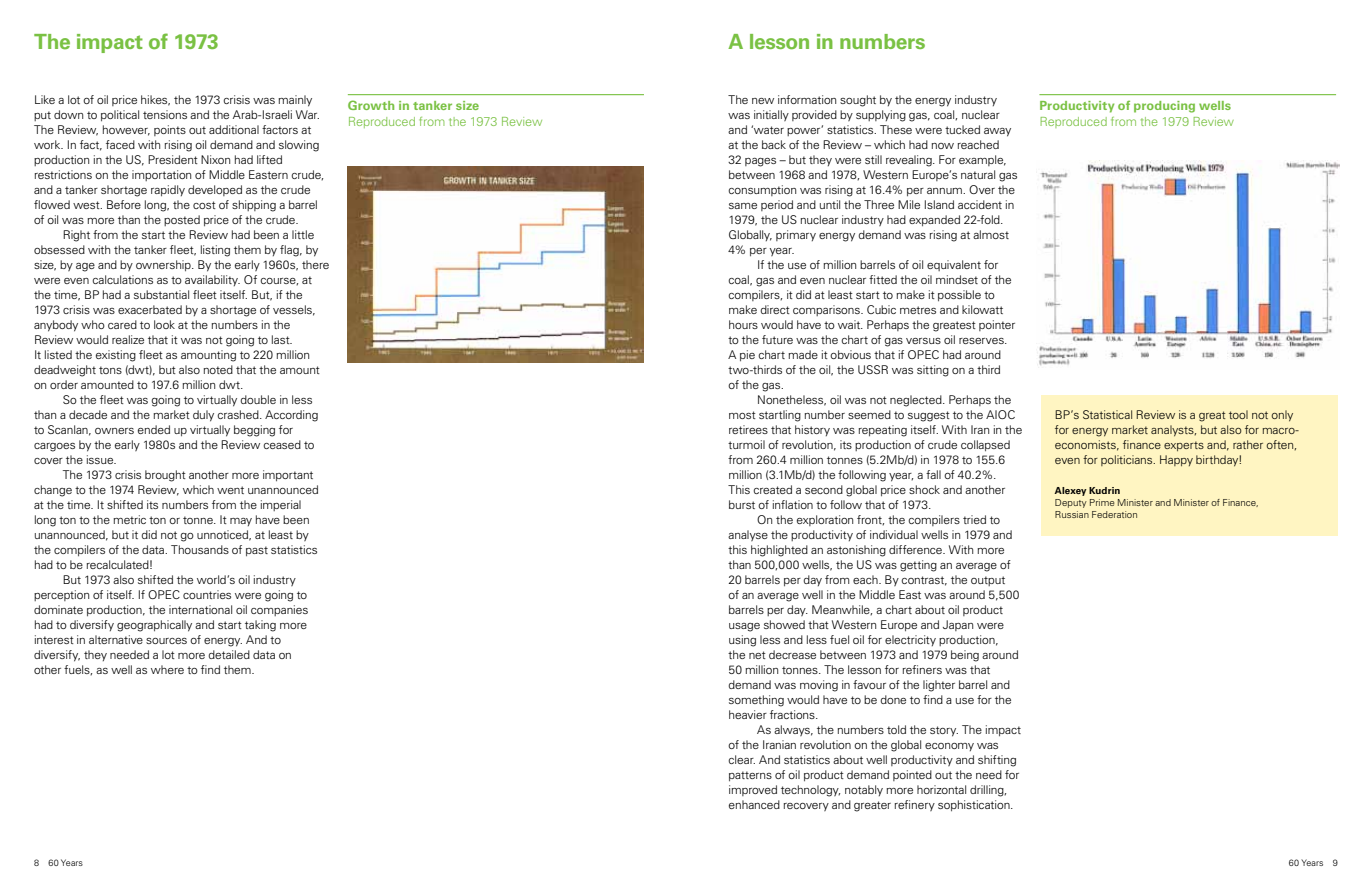
<style>
.page{position:relative;width:1372px;height:893px;background:#fff}
.page>*{position:absolute;margin:0;border:0;box-sizing:border-box;transform-origin:0 0}
.t1{font:700 21px "Univers GT";letter-spacing:-.02em;color:#7ac143}
.t2{font:300 12.75px "Univers GT";letter-spacing:-.01em;color:#7ac143}
.t3{font:700 12.75px "Univers GT";letter-spacing:.005em;color:#7ac143}
.t4{font:300 12px/15px "Univers GT";letter-spacing:-.005em;color:#000}
.t5{font:300 9.75px/12px "Univers GT";color:#000}
.t6{font:700 9.75px "Univers GT";letter-spacing:.01em;color:#000}
.t7{font:300 9px "Univers GT";letter-spacing:.005em;color:#000}
</style>
<div class="page">
<img style="left:1036px;top:160px;width:302px;height:208px">
<hr style="left:1039px;top:94px;width:296px;height:1px;background:#7ac143">
<div style="left:1041px;top:395px;width:296px;height:141px;background:#fff5c2"></div>
<img style="left:348px;top:167px;width:296px;height:196px">
<hr style="left:348px;top:94px;width:296px;height:1px;background:#7ac143">
<h1 class="t1" style="left:34px;top:30px;width:186px">The impact of 1973</h1>
<p class="t4" style="left:34px;top:92px;width:292px">Like a lot of oil price hikes, the 1973 crisis was mainly put down to political tensions and the Arab-Israeli War.<br>The Review, however, points out additional factors at work. In fact, faced with rising oil demand and slowing production in the US, President Nixon had lifted restrictions on the importation of Middle Eastern crude, and a tanker shortage rapidly developed as the crude flowed west. Before long, the cost of shipping a barrel of oil was more than the posted price of the crude.</p>
<p class="t4" style="left:34px;top:227px;width:297px;text-indent:29px">Right from the start the Review had been a little obsessed with the tanker fleet, listing them by flag, by size, by age and by ownership. By the early 1960s, there were even calculations as to availability. Of course, at the time, BP had a substantial fleet itself. But, if the 1973 crisis was exacerbated by a shortage of vessels, anybody who cared to look at the numbers in the Review would realize that it was not going to last.<br>It listed the existing fleet as amounting to 220 million deadweight tons (dwt), but also noted that the amount on order amounted to 197.6 million dwt.</p>
<p class="t4" style="left:34px;top:392px;width:286px;text-indent:29px">So the fleet was going to virtually double in less than a decade and the market duly crashed. According to Scanlan, owners ended up virtually begging for cargoes by the early 1980s and the Review ceased to cover the issue.</p>
<p class="t4" style="left:63px;top:467px;width:252px">The 1973 crisis brought another more important</p>
<p class="t4" style="left:34px;top:482px;width:286px">change to the 1974 Review, which went unannounced</p>
<p class="t4" style="left:34px;top:497px;width:269px">at the time. It shifted its numbers from the imperial</p>
<p class="t4" style="left:34px;top:512px;width:277px">long ton to the metric ton or tonne. It may have been</p>
<p class="t4" style="left:34px;top:527px;width:276px">unannounced, but it did not go unnoticed, at least by</p>
<p class="t4" style="left:34px;top:542px;width:285px">the compilers of the data. Thousands of past statistics</p>
<p class="t4" style="left:34px;top:557px;width:121px">had to be recalculated!</p>
<p class="t4" style="left:63px;top:572px;width:235px">But 1973 also shifted the world’s oil industry</p>
<p class="t4" style="left:34px;top:587px;width:275px">perception of itself. If OPEC countries were going to</p>
<p class="t4" style="left:34px;top:602px;width:276px">dominate production, the international oil companies</p>
<p class="t4" style="left:34px;top:617px;width:275px">had to diversify geographically and start taking more</p>
<p class="t4" style="left:34px;top:632px;width:248px">interest in alternative sources of energy. And to</p>
<p class="t4" style="left:34px;top:647px;width:259px">diversify, they needed a lot more detailed data on</p>
<p class="t4" style="left:34px;top:662px;width:222px">other fuels, as well as where to find them.</p>
<p class="t3" style="left:348px;top:98px;width:133px">Growth in tanker size</p>
<p class="t2" style="left:348px;top:114px;width:196px">Reproduced from the 1973 Review</p>
<h1 class="t1" style="left:728px;top:30px;width:199px">A lesson in numbers</h1>
<p class="t4" style="left:728px;top:92px;width:270px">The new information sought by the energy industry</p>
<p class="t4" style="left:728px;top:107px;width:273px">was initially provided by supplying gas, coal, nuclear</p>
<p class="t4" style="left:728px;top:122px;width:284px">and ‘water power’ statistics. These were tucked away</p>
<p class="t4" style="left:728px;top:137px;width:272px">at the back of the Review – which had now reached</p>
<p class="t4" style="left:728px;top:152px;width:280px">32 pages – but they were still revealing. For example,</p>
<p class="t4" style="left:728px;top:167px;width:291px">between 1968 and 1978, Western Europe’s natural gas</p>
<p class="t4" style="left:728px;top:182px;width:288px">consumption was rising at 16.4% per annum. Over the</p>
<p class="t4" style="left:728px;top:197px;width:287px">same period and until the Three Mile Island accident in</p>
<p class="t4" style="left:728px;top:212px;width:276px">1979, the US nuclear industry had expanded 22-fold.</p>
<p class="t4" style="left:728px;top:227px;width:282px">Globally, primary energy demand was rising at almost</p>
<p class="t4" style="left:728px;top:242px;width:68px">4% per year.</p>
<p class="t4" style="left:757px;top:257px;width:242px">If the use of million barrels of oil equivalent for</p>
<p class="t4" style="left:728px;top:272px;width:285px">coal, gas and even nuclear fitted the oil mindset of the</p>
<p class="t4" style="left:728px;top:287px;width:268px">compilers, it did at least start to make it possible to</p>
<p class="t4" style="left:728px;top:302px;width:276px">make direct comparisons. Cubic metres and kilowatt</p>
<p class="t4" style="left:728px;top:317px;width:288px">hours would have to wait. Perhaps the greatest pointer</p>
<p class="t4" style="left:728px;top:332px;width:280px">to the future was the chart of gas versus oil reserves.</p>
<p class="t4" style="left:728px;top:347px;width:274px">A pie chart made it obvious that if OPEC had around</p>
<p class="t4" style="left:728px;top:362px;width:274px">two-thirds of the oil, the USSR was sitting on a third</p>
<p class="t4" style="left:728px;top:377px;width:57px">of the gas.</p>
<p class="t4" style="left:757px;top:392px;width:256px">Nonetheless, oil was not neglected. Perhaps the</p>
<p class="t4" style="left:728px;top:407px;width:288px">most startling number seemed to suggest to the AIOC</p>
<p class="t4" style="left:728px;top:422px;width:295px">retirees that history was repeating itself. With Iran in the</p>
<p class="t4" style="left:728px;top:437px;width:283px">turmoil of revolution, its production of crude collapsed</p>
<p class="t4" style="left:728px;top:452px;width:278px">from 260.4 million tonnes (5.2Mb/d) in 1978 to 155.6</p>
<p class="t4" style="left:728px;top:467px;width:269px">million (3.1Mb/d) the following year, a fall of 40.2%.</p>
<p class="t4" style="left:728px;top:482px;width:278px">This created a second global price shock and another</p>
<p class="t4" style="left:728px;top:497px;width:204px">burst of inflation to follow that of 1973.</p>
<p class="t4" style="left:757px;top:512px;width:244px">On the exploration front, the compilers tried to</p>
<p class="t4" style="left:728px;top:527px;width:285px">analyse the productivity of individual wells in 1979 and</p>
<p class="t4" style="left:728px;top:542px;width:278px">this highlighted an astonishing difference. With more</p>
<p class="t4" style="left:728px;top:557px;width:283px">than 500,000 wells, the US was getting an average of</p>
<p class="t4" style="left:728px;top:572px;width:278px">20 barrels per day from each. By contrast, the output</p>
<p class="t4" style="left:728px;top:587px;width:292px">of an average well in the Middle East was around 5,500</p>
<p class="t4" style="left:728px;top:602px;width:276px">barrels per day. Meanwhile, a chart about oil product</p>
<p class="t4" style="left:728px;top:617px;width:277px">usage showed that Western Europe and Japan were</p>
<p class="t4" style="left:728px;top:632px;width:271px">using less and less fuel oil for electricity production,</p>
<p class="t4" style="left:728px;top:647px;width:292px">the net decrease between 1973 and 1979 being around</p>
<p class="t4" style="left:728px;top:662px;width:263px">50 million tonnes. The lesson for refiners was that</p>
<p class="t4" style="left:728px;top:677px;width:283px">demand was moving in favour of the lighter barrel and</p>
<p class="t4" style="left:728px;top:692px;width:285px">something would have to be done to find a use for the</p>
<p class="t4" style="left:728px;top:707px;width:91px">heavier fractions.</p>
<p class="t4" style="left:757px;top:722px;width:265px">As always, the numbers told the story. The impact</p>
<p class="t4" style="left:728px;top:737px;width:272px">of the Iranian revolution on the global economy was</p>
<p class="t4" style="left:728px;top:752px;width:290px">clear. And statistics about well productivity and shifting</p>
<p class="t4" style="left:728px;top:767px;width:292px">patterns of oil product demand pointed out the need for</p>
<p class="t4" style="left:728px;top:782px;width:280px">improved technology, notably more horizontal drilling,</p>
<p class="t4" style="left:728px;top:797px;width:286px">enhanced recovery and greater refinery sophistication.</p>
<p class="t3" style="left:1039px;top:98px;width:193px">Productivity of producing wells</p>
<p class="t2" style="left:1039px;top:114px;width:196px">Reproduced from the 1979 Review</p>
<p class="t4" style="left:1054px;top:407px;width:245px">BP’s Statistical Review is a great tool not only for energy market analysts, but also for macro&shy;economists, finance experts and, rather often, even for politicians. Happy birthday!</p>
<p class="t6" style="left:1054px;top:484px;width:67px">Alexey Kudrin</p>
<p class="t5" style="left:1054px;top:496px;width:205px">Deputy Prime Minister and Minister of Finance,<br>Russian Federation</p>
<p class="t7" style="left:34px;top:857px;width:51px">8 60 Years</p>
<p class="t7" style="left:1288px;top:857px;width:51px">60 Years 9</p>
</div>
